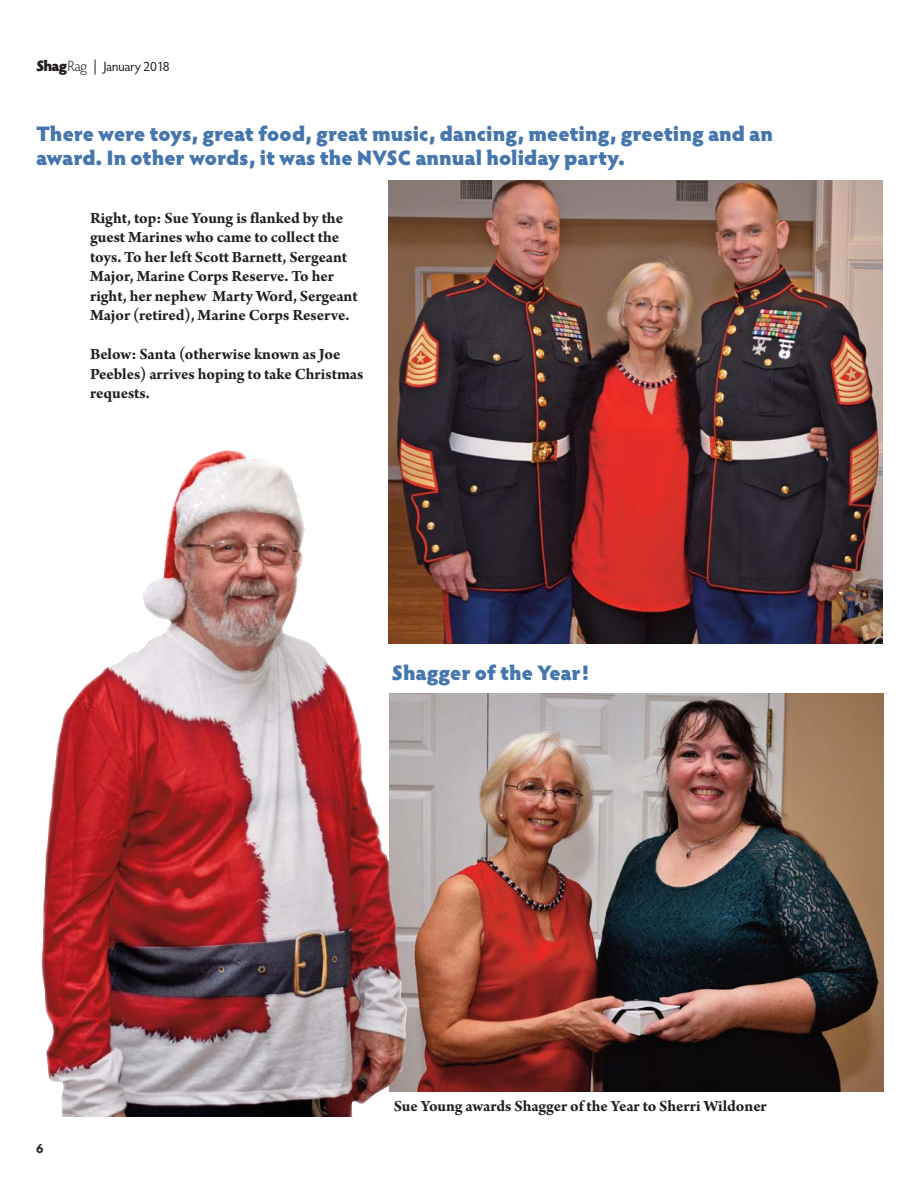
<style>
.page{position:relative;width:918px;height:1188px;background:#fff}
.page>*{position:absolute;margin:0;border:0;box-sizing:border-box;transform-origin:0 0}
.t1{font:900 21px/24px "Hypatia Sans Pro";letter-spacing:-.005em;color:#4576ad}
.t2{font:700 16.5px/19.5px "Arno Pro";color:#231f20}
.t3{font:13.5px "Hypatia Sans Pro";letter-spacing:-.03em;color:#231f20}
.t4{font:700 13.5px "Hypatia Sans Pro";color:#231f20}
.s1{font-weight:900;font-size:15px}
.s2{font-weight:300;font-size:15px}
.s3{font-family:"Futura BT";font-size:15px}
</style>
<div class="page">
<img style="left:408px;top:693px;width:476px;height:399px">
<img style="left:389px;top:180px;width:494px;height:464px">
<img style="left:41px;top:462px;width:367px;height:655px">
<p class="t3" style="left:36px;top:59px;width:135px"><span class="s1">Shag</span><span class="s2">Rag</span> <span class="s3">|</span> January 2018</p>
<p class="t1" style="left:36px;top:124px;width:739px">There were toys, great food, great music, dancing, meeting, greeting and an award. In other words, it was the NVSC annual holiday party.</p>
<p class="t2" style="left:90px;top:210px;width:269px">Right, top: Sue Young is flanked by the guest Marines who came to collect the toys. To her left Scott Barnett, Sergeant Major, Marine Corps Reserve. To her right, her nephew Marty Word, Sergeant Major (retired), Marine Corps Reserve.</p>
<p class="t2" style="left:90px;top:346px;width:275px">Below: Santa (otherwise known as Joe<br>Peebles) arrives hoping to take Christmas requests.</p>
<p class="t1" style="left:392px;top:663px;width:199px">Shagger of the Year!</p>
<p class="t4" style="left:36px;top:1140px;width:9px">6</p>
<p class="t2" style="left:394px;top:1098px;width:375px">Sue Young awards Shagger of the Year to Sherri Wildoner</p>
</div>
